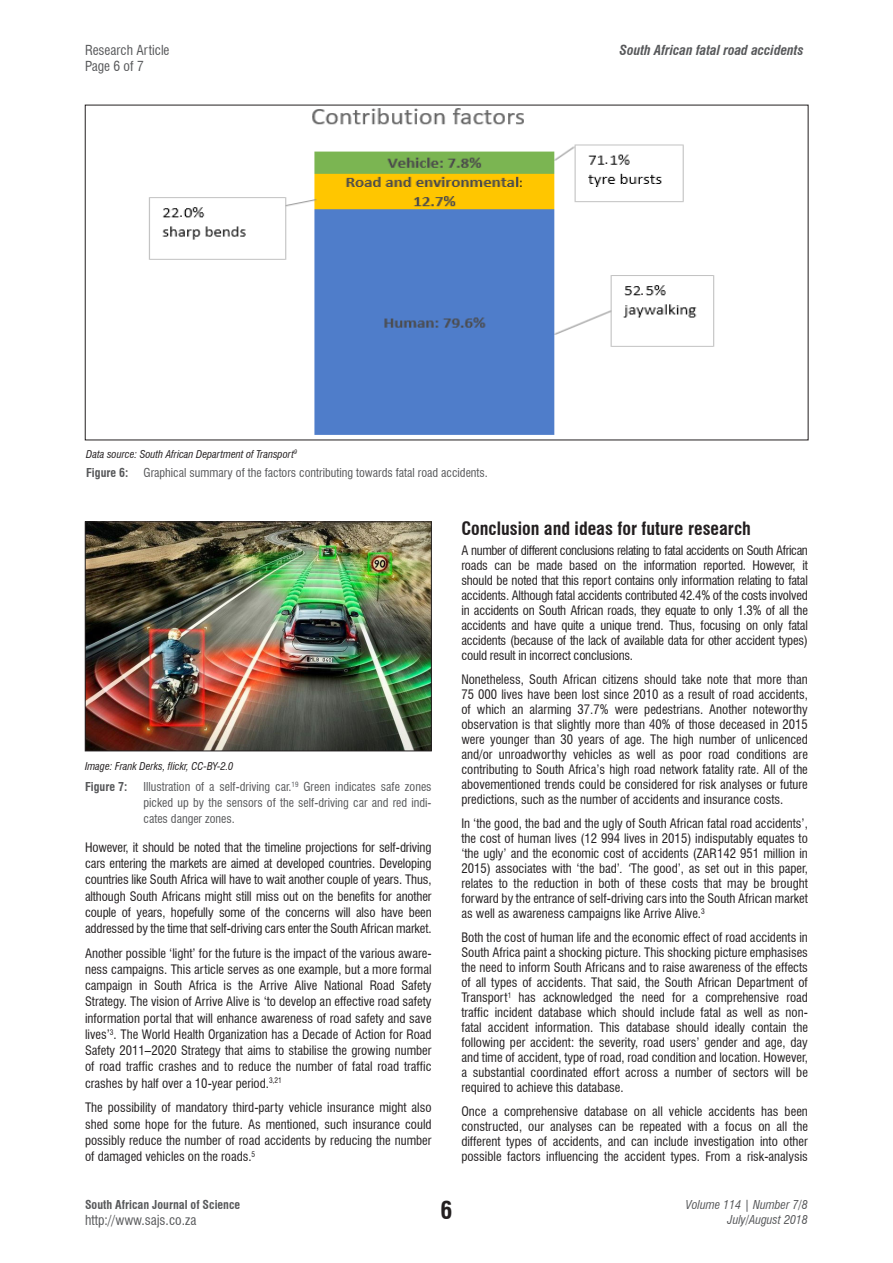
<style>
.page{position:relative;width:893px;height:1263px;background:#fff}
.page>*{position:absolute;margin:0;border:0;box-sizing:border-box;transform-origin:0 0}
.t1{font:700 condensed 24px "Swiss 721 BT";color:#231f20}
.Heading_1{font:700 condensed 18px "Swiss 721 BT";color:#231f20}
.HEADER_top{font:condensed 13.5px "Swiss 721 BT";color:#57585a}
.HEADER_top-2{font:italic 700 condensed 13.5px "Swiss 721 BT";color:#57585a}
.BODY{font:condensed 12.75px/15px "Swiss 721 BT";color:#231f20;text-align:justify}
.FIG_caption{font:condensed 12px/16.2px "Swiss 721 BT";color:#57585a;text-align:justify}
.FIG_caption-2{font:700 condensed 12px "Swiss 721 BT";color:#57585a}
.t2{font:italic condensed 12px/14.4px "Swiss 721 BT";color:#57585a;text-align:right}
.t3{font:700 condensed 11.25px "Swiss 721 BT";color:#231f20}
.FIG_source{font:italic condensed 10.5px "Swiss 721 BT";color:#231f20}
.s1{font-style:italic}
</style>
<div class="page">
<img style="left:87px;top:524px;width:343px;height:225px">
<div style="left:85px;top:522px;width:347px;height:229px;border:1px solid #231f20"></div>
<img style="left:149px;top:108px;width:566px;height:327px">
<p class="HEADER_top" style="left:85px;top:42px;width:86px">Research Article</p>
<p class="HEADER_top-2" style="left:620px;top:42px;width:186px">South African fatal road accidents</p>
<p class="HEADER_top" style="left:85px;top:58px;width:60px">Page 6 of 7</p>
<p class="t3" style="left:180px;top:206px;width:4px">.</p>
<p class="t3" style="left:519px;top:176px;width:5px">:</p>
<p class="FIG_source" style="left:86px;top:448px;width:213px">Data source: South African Department of Transport<sup>9</sup></p>
<p class="FIG_caption-2" style="left:86px;top:466px;width:44px">Figure 6:</p>
<p class="FIG_caption" style="left:144px;top:465px;width:346px">Graphical summary of the factors contributing towards fatal road accidents.</p>
<p class="t3" style="left:605px;top:153px;width:4px">.</p>
<p class="t3" style="left:641px;top:284px;width:4px">.</p>
<p class="FIG_source" style="left:85px;top:760px;width:150px">Image: Frank Derks, flickr, CC-BY-2.0</p>
<p class="FIG_caption-2" style="left:85px;top:779px;width:44px">Figure 7:</p>
<p class="FIG_caption" style="left:144px;top:778px;width:290px">Illustration of a self-driving car.<sup>19</sup> Green indicates safe zones picked up by the sensors of the self-driving car and red indi&shy;cates danger zones.</p>
<p class="BODY" style="left:85px;top:839px;width:348px;line-height:16.2px">However, it should be noted that the timeline projections for self-driving cars entering the markets are aimed at developed countries. Developing countries like South Africa will have to wait another couple of years. Thus, although South Africans might still miss out on the benefits for another couple of years, hopefully some of the concerns will also have been addressed by the time that self-driving cars enter the South African market.</p>
<p class="BODY" style="left:85px;top:945px;width:348px;line-height:16.2px">Another possible ‘light’ for the future is the impact of the various aware&shy;ness campaigns. This article serves as one example, but a more formal campaign in South Africa is the Arrive Alive National Road Safety Strategy. The vision of Arrive Alive is ‘to develop an effective road safety information portal that will enhance awareness of road safety and save lives’<sup>3</sup>. The World Health Organization has a Decade of Action for Road Safety 2011–2020 Strategy that aims to stabilise the growing number of road traffic crashes and to reduce the number of fatal road traffic crashes by half over a 10-year period.<sup>3,21</sup></p>
<p class="BODY" style="left:85px;top:1099px;width:348px;line-height:16.2px">The possibility of mandatory third-party vehicle insurance might also shed some hope for the future. As mentioned, such insurance could possibly reduce the number of road accidents by reducing the number of damaged vehicles on the roads.<sup>5</sup></p>
<p class="Heading_1" style="left:461px;top:518px;width:291px">Conclusion and ideas for future research</p>
<p class="BODY" style="left:461px;top:542px;width:348px">A number of different conclusions relating to fatal accidents on South African roads can be made based on the information reported. However, it should be noted that this report contains only information relating to fatal accidents. Although fatal accidents contributed 42.4% of the costs involved in accidents on South African roads, they equate to only 1.3% of all the accidents and have quite a unique trend. Thus, focusing on only fatal accidents (because of the lack of available data for other accident types) could result in incorrect conclusions.</p>
<p class="BODY" style="left:461px;top:671px;width:348px">Nonetheless, South African citizens should take note that more than 75 000 lives have been lost since 2010 as a result of road accidents, of which an alarming 37.7% were pedestrians. Another noteworthy observation is that slightly more than 40% of those deceased in 2015 were younger than 30 years of age. The high number of unlicenced and/or unroadworthy vehicles as well as poor road conditions are contributing to South Africa’s high road network fatality rate. All of the abovementioned trends could be considered for risk analyses or future predictions, such as the number of accidents and insurance costs.</p>
<p class="BODY" style="left:461px;top:815px;width:348px">In ‘the good, the bad and the ugly of South African fatal road accidents’, the cost of human lives (12 994 lives in 2015) indisputably equates to ‘the ugly’ and the economic cost of accidents (ZAR142 951 million in 2015) associates with ‘the bad’<span class="s1">. ‘</span>The good’, as set out in this paper, relates to the reduction in both of these costs that may be brought forward by the entrance of self-driving cars into the South African market as well as awareness campaigns like Arrive Alive.<sup>3</sup></p>
<p class="BODY" style="left:461px;top:929px;width:348px">Both the cost of human life and the economic effect of road accidents in South Africa paint a shocking picture. This shocking picture emphasises the need to inform South Africans and to raise awareness of the effects of all types of accidents. That said, the South African Department of Transport<sup>1</sup> has acknowledged the need for a comprehensive road traffic incident database which should include fatal as well as non&shy;fatal accident information. This database should ideally contain the following per accident: the severity, road users’ gender and age, day and time of accident, type of road, road condition and location. However, a substantial coordinated effort across a number of sectors will be required to achieve this database.</p>
<p class="BODY" style="left:461px;top:1103px;width:348px">Once a comprehensive database on all vehicle accidents has been constructed, our analyses can be repeated with a focus on all the different types of accidents, and can include investigation into other possible factors influencing the accident types. From a risk-analysis</p>
<p class="FIG_caption-2" style="left:85px;top:1197px;width:157px">South African Journal of Science</p>
<p class="HEADER_top" style="left:85px;top:1212px;width:113px">http://www.sajs.co.za</p>
<h1 class="t1" style="left:440px;top:1195px;width:13px">6</h1>
<p class="t2" style="left:686px;top:1198px;width:124px">Volume 114 | Number 7/8<br>July/August 2018</p>
</div>
